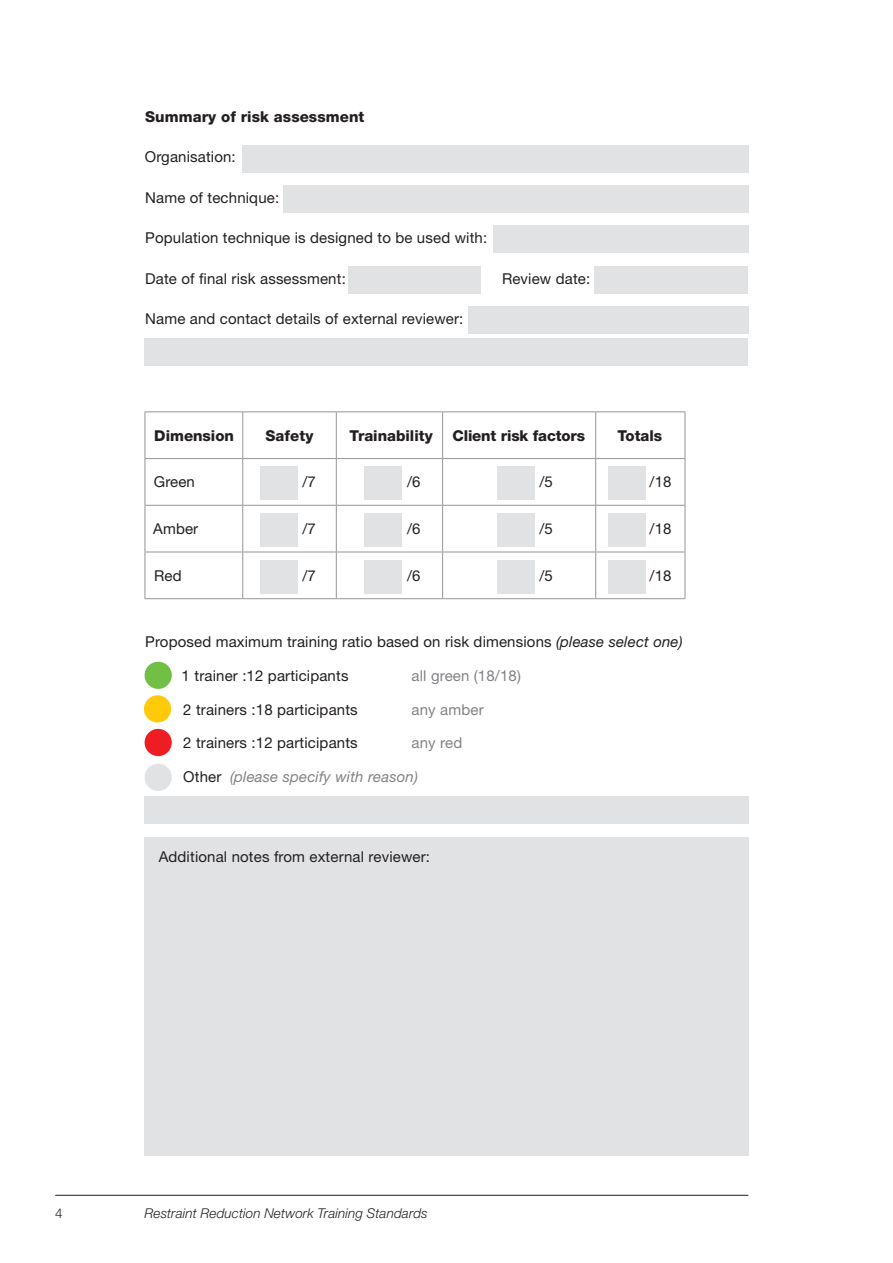
<style>
.page{position:relative;width:893px;height:1263px;background:#fff}
.page>*{position:absolute;margin:0;border:0;box-sizing:border-box;transform-origin:0 0}
.t1{font:15px "Helvetica Neue LT Std";letter-spacing:.01em;color:#231f20}
.t2{font:800 15px "Helvetica Neue LT Std";color:#231f20}
.t3{font:italic 15px "Helvetica Neue LT Std";letter-spacing:.01em;color:#808285}
.t4{font:15px "Helvetica Neue LT Std";letter-spacing:.01em;color:#808285}
.t5{font:italic 300 13.5px "Helvetica Neue LT Std";letter-spacing:.01em;color:#231f20}
.t6{font:300 13.5px "Helvetica Neue LT Std";color:#231f20}
.s1{font-style:italic}
.s2{font-style:normal;color:#231f20}
</style>
<div class="page">
<hr style="left:55px;top:1195px;width:693px;height:1px;background:#231f20">
<div style="left:145px;top:837px;width:604px;height:318px;background:#e1e2e4"></div>
<hr style="left:595px;top:412px;width:1px;height:46px;background:#939598">
<hr style="left:685px;top:412px;width:1px;height:46px;background:#939598">
<hr style="left:145px;top:552px;width:98px;height:1px;background:#939598">
<hr style="left:243px;top:552px;width:93px;height:1px;background:#939598">
<hr style="left:336px;top:552px;width:107px;height:1px;background:#939598">
<hr style="left:443px;top:552px;width:153px;height:1px;background:#939598">
<hr style="left:596px;top:552px;width:89px;height:1px;background:#939598">
<hr style="left:145px;top:598px;width:98px;height:1px;background:#939598">
<hr style="left:243px;top:598px;width:93px;height:1px;background:#939598">
<hr style="left:336px;top:598px;width:107px;height:1px;background:#939598">
<hr style="left:443px;top:598px;width:153px;height:1px;background:#939598">
<hr style="left:596px;top:598px;width:89px;height:1px;background:#939598">
<hr style="left:145px;top:411px;width:98px;height:1px;background:#939598">
<hr style="left:145px;top:412px;width:1px;height:46px;background:#939598">
<hr style="left:243px;top:411px;width:93px;height:1px;background:#939598">
<hr style="left:242px;top:412px;width:1px;height:46px;background:#939598">
<hr style="left:336px;top:411px;width:107px;height:1px;background:#939598">
<hr style="left:336px;top:412px;width:1px;height:46px;background:#939598">
<hr style="left:443px;top:411px;width:153px;height:1px;background:#939598">
<hr style="left:442px;top:412px;width:1px;height:46px;background:#939598">
<hr style="left:596px;top:411px;width:89px;height:1px;background:#939598">
<hr style="left:145px;top:458px;width:98px;height:1px;background:#939598">
<hr style="left:145px;top:459px;width:1px;height:46px;background:#939598">
<hr style="left:243px;top:458px;width:93px;height:1px;background:#939598">
<hr style="left:242px;top:459px;width:1px;height:46px;background:#939598">
<hr style="left:336px;top:458px;width:107px;height:1px;background:#939598">
<hr style="left:336px;top:459px;width:1px;height:46px;background:#939598">
<hr style="left:443px;top:458px;width:153px;height:1px;background:#939598">
<hr style="left:442px;top:459px;width:1px;height:46px;background:#939598">
<hr style="left:596px;top:458px;width:89px;height:1px;background:#939598">
<hr style="left:595px;top:459px;width:1px;height:46px;background:#939598">
<hr style="left:685px;top:459px;width:1px;height:46px;background:#939598">
<hr style="left:145px;top:505px;width:98px;height:1px;background:#939598">
<hr style="left:145px;top:506px;width:1px;height:46px;background:#939598">
<hr style="left:243px;top:505px;width:93px;height:1px;background:#939598">
<hr style="left:242px;top:506px;width:1px;height:46px;background:#939598">
<hr style="left:336px;top:505px;width:107px;height:1px;background:#939598">
<hr style="left:336px;top:506px;width:1px;height:46px;background:#939598">
<hr style="left:443px;top:505px;width:153px;height:1px;background:#939598">
<hr style="left:442px;top:506px;width:1px;height:46px;background:#939598">
<hr style="left:596px;top:505px;width:89px;height:1px;background:#939598">
<hr style="left:595px;top:506px;width:1px;height:46px;background:#939598">
<hr style="left:685px;top:506px;width:1px;height:46px;background:#939598">
<hr style="left:145px;top:552px;width:1px;height:46px;background:#939598">
<hr style="left:242px;top:552px;width:1px;height:46px;background:#939598">
<hr style="left:336px;top:552px;width:1px;height:46px;background:#939598">
<hr style="left:442px;top:552px;width:1px;height:46px;background:#939598">
<hr style="left:595px;top:552px;width:1px;height:46px;background:#939598">
<hr style="left:685px;top:552px;width:1px;height:46px;background:#939598">
<div style="left:242px;top:146px;width:506px;height:27px;background:#e1e2e4"></div>
<div style="left:283px;top:186px;width:465px;height:27px;background:#e1e2e4"></div>
<div style="left:493px;top:226px;width:255px;height:27px;background:#e1e2e4"></div>
<div style="left:594px;top:267px;width:154px;height:27px;background:#e1e2e4"></div>
<div style="left:348px;top:267px;width:132px;height:27px;background:#e1e2e4"></div>
<div style="left:468px;top:307px;width:280px;height:27px;background:#e1e2e4"></div>
<div style="left:145px;top:338px;width:603px;height:27px;background:#e1e2e4"></div>
<div style="left:364px;top:466px;width:38px;height:34px;background:#e1e2e4"></div>
<div style="left:497px;top:466px;width:37px;height:34px;background:#e1e2e4"></div>
<div style="left:608px;top:466px;width:38px;height:34px;background:#e1e2e4"></div>
<div style="left:260px;top:466px;width:38px;height:34px;background:#e1e2e4"></div>
<div style="left:364px;top:513px;width:38px;height:33px;background:#e1e2e4"></div>
<div style="left:497px;top:513px;width:37px;height:33px;background:#e1e2e4"></div>
<div style="left:608px;top:513px;width:38px;height:33px;background:#e1e2e4"></div>
<div style="left:260px;top:513px;width:38px;height:33px;background:#e1e2e4"></div>
<div style="left:364px;top:560px;width:38px;height:34px;background:#e1e2e4"></div>
<div style="left:497px;top:560px;width:37px;height:34px;background:#e1e2e4"></div>
<div style="left:608px;top:560px;width:38px;height:34px;background:#e1e2e4"></div>
<div style="left:260px;top:560px;width:38px;height:34px;background:#e1e2e4"></div>
<div style="left:145px;top:662px;width:27px;height:27px;background:#71bf44;border-radius:50%"></div>
<div style="left:145px;top:764px;width:27px;height:27px;background:#e1e2e4;border-radius:50%"></div>
<div style="left:145px;top:729px;width:27px;height:27px;background:#ee1d23;border-radius:50%"></div>
<div style="left:144px;top:695px;width:27px;height:27px;background:#feca0a;border-radius:50%"></div>
<div style="left:145px;top:796px;width:604px;height:28px;background:#e1e2e4"></div>
<p class="t2" style="left:145px;top:108px;width:221px">Summary of risk assessment</p>
<p class="t1" style="left:145px;top:148px;width:92px">Organisation:</p>
<p class="t1" style="left:145px;top:189px;width:135px">Name of technique:</p>
<p class="t1" style="left:145px;top:229px;width:344px">Population technique is designed to be used with:</p>
<p class="t1" style="left:145px;top:270px;width:202px">Date of final risk assessment:</p>
<p class="t1" style="left:502px;top:270px;width:90px">Review date:</p>
<p class="t1" style="left:145px;top:310px;width:320px">Name and contact details of external reviewer:</p>
<p class="t2" style="left:154px;top:426px;width:81px">Dimension</p>
<p class="t2" style="left:265px;top:426px;width:50px">Safety</p>
<p class="t2" style="left:350px;top:426px;width:85px">Trainability</p>
<p class="t2" style="left:452px;top:426px;width:134px">Client risk factors</p>
<p class="t2" style="left:617px;top:426px;width:46px">Totals</p>
<p class="t1" style="left:154px;top:473px;width:43px">Green</p>
<p class="t1" style="left:302px;top:473px;width:15px">/7</p>
<p class="t1" style="left:407px;top:473px;width:15px">/6</p>
<p class="t1" style="left:539px;top:473px;width:15px">/5</p>
<p class="t1" style="left:650px;top:473px;width:23px">/18</p>
<p class="t1" style="left:153px;top:520px;width:47px">Amber</p>
<p class="t1" style="left:302px;top:520px;width:15px">/7</p>
<p class="t1" style="left:407px;top:520px;width:15px">/6</p>
<p class="t1" style="left:539px;top:520px;width:15px">/5</p>
<p class="t1" style="left:650px;top:520px;width:23px">/18</p>
<p class="t1" style="left:154px;top:566px;width:29px">Red</p>
<p class="t1" style="left:302px;top:566px;width:15px">/7</p>
<p class="t1" style="left:407px;top:566px;width:15px">/6</p>
<p class="t1" style="left:539px;top:566px;width:15px">/5</p>
<p class="t1" style="left:650px;top:566px;width:23px">/18</p>
<p class="t1" style="left:145px;top:633px;width:539px">Proposed maximum training ratio based on risk dimensions <span class="s1">(please select one)</span></p>
<p class="t1" style="left:182px;top:666px;width:168px">1 trainer :12 participants</p>
<p class="t4" style="left:412px;top:666px;width:111px">all green (18/18)</p>
<p class="t1" style="left:183px;top:700px;width:176px">2 trainers :18 participants</p>
<p class="t4" style="left:412px;top:700px;width:74px">any amber</p>
<p class="t1" style="left:183px;top:734px;width:176px">2 trainers :12 participants</p>
<p class="t4" style="left:412px;top:734px;width:52px">any red</p>
<p class="t3" style="left:183px;top:768px;width:236px"><span class="s2">Other</span> (please specify with reason)</p>
<p class="t1" style="left:159px;top:847px;width:273px">Additional notes from external reviewer:</p>
<p class="t6" style="left:55px;top:1205px;width:9px">4</p>
<p class="t5" style="left:145px;top:1205px;width:285px">Restraint Reduction Network Training Standards</p>
</div>
